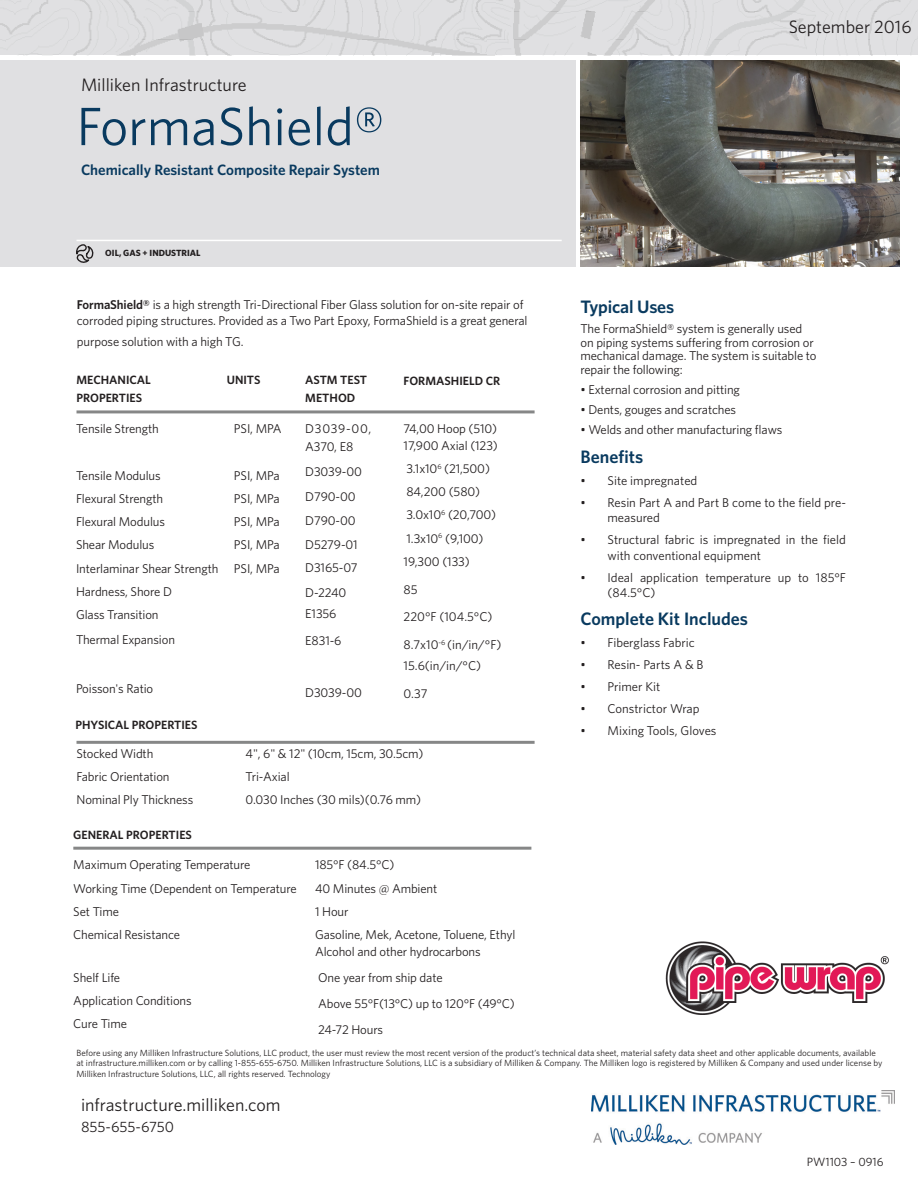
<style>
.page{position:relative;width:918px;height:1188px;background:#fff}
.page>*{position:absolute;margin:0;border:0;box-sizing:border-box;transform-origin:0 0}
.t1{font:54px "Whitney";color:#093a5f}
.t2{font:18px "Whitney";color:#231f20}
.t3{font:600 18px "Whitney";color:#093a5f}
.t4{font:600 15px "Whitney";color:#093a5f}
.t5{font:15px "Whitney";color:#231f20}
.t6{font:12.75px/16.5px "Whitney";letter-spacing:-.01em;color:#231f20}
.t7{font:12.75px/18px "Whitney";letter-spacing:.05em;color:#231f20}
.t8{font:600 12px "Whitney";color:#231f20}
.t9{font:12px "Whitney";color:#231f20}
.t10{font:9px/10.8px "Whitney";color:#231f20}
.t11{font:700 9px "Whitney";color:#231f20}
.s1{font-weight:600}
</style>
<div class="page">
<img style="left:0;top:0;width:918px;height:55px">
<div style="left:0;top:60px;width:576px;height:207px;background:#e0e0e2"></div>
<hr style="left:76px;top:240px;width:486px;height:1px;background:#fff">
<img style="left:580px;top:60px;width:320px;height:207px">
<svg style="left:76px;top:244px;width:18px;height:19px"></svg>
<img style="left:592px;top:1090px;width:302px;height:54px">
<img style="left:665px;top:941px;width:224px;height:74px">
<hr style="left:76px;top:410px;width:459px;height:3px;background:#5e6060">
<hr style="left:76px;top:741px;width:459px;height:3px;background:#5e6060">
<hr style="left:73px;top:847px;width:458px;height:3px;background:#5e6060">
<p class="t2" style="left:81px;top:73px;width:167px">Milliken Infrastructure</p>
<p class="t1" style="left:76px;top:90px;width:309px">FormaShield®</p>
<p class="t4" style="left:81px;top:160px;width:300px">Chemically Resistant Composite Repair System</p>
<p class="t11" style="left:105px;top:247px;width:97px">OIL, GAS + INDUSTRIAL</p>
<p class="t6" style="left:77px;top:296px;width:452px"><span class="s1">FormaShield®</span> is a high strength Tri-Directional Fiber Glass solution for on-site repair of corroded piping structures. Provided as a Two Part Epoxy, FormaShield is a great general</p>
<p class="t6" style="left:77px;top:333px;width:168px">purpose solution with a high TG.</p>
<p class="t8" style="left:76px;top:372px;width:76px">MECHANICAL</p>
<p class="t8" style="left:76px;top:390px;width:67px">PROPERTIES</p>
<p class="t6" style="left:76px;top:420px;width:84px">Tensile Strength</p>
<p class="t6" style="left:76px;top:467px;width:86px">Tensile Modulus</p>
<p class="t6" style="left:76px;top:490px;width:89px">Flexural Strength</p>
<p class="t6" style="left:76px;top:513px;width:91px">Flexural Modulus</p>
<p class="t6" style="left:76px;top:536px;width:80px">Shear Modulus</p>
<p class="t6" style="left:76px;top:560px;width:144px">Interlaminar Shear Strength</p>
<p class="t6" style="left:76px;top:583px;width:97px">Hardness, Shore D</p>
<p class="t6" style="left:76px;top:606px;width:84px">Glass Transition</p>
<p class="t6" style="left:76px;top:631px;width:100px">Thermal Expansion</p>
<p class="t6" style="left:76px;top:680px;width:79px">Poisson's Ratio</p>
<p class="t8" style="left:75px;top:717px;width:124px">PHYSICAL PROPERTIES</p>
<p class="t6" style="left:76px;top:745px;width:78px">Stocked Width</p>
<p class="t6" style="left:76px;top:768px;width:95px">Fabric Orientation</p>
<p class="t6" style="left:76px;top:791px;width:118px">Nominal Ply Thickness</p>
<p class="t8" style="left:227px;top:372px;width:35px">UNITS</p>
<p class="t8" style="left:305px;top:372px;width:63px">ASTM TEST</p>
<p class="t8" style="left:305px;top:390px;width:52px">METHOD</p>
<p class="t6" style="left:234px;top:420px;width:49px">PSI, MPA</p>
<p class="t6" style="left:234px;top:467px;width:47px">PSI, MPa</p>
<p class="t6" style="left:234px;top:490px;width:47px">PSI, MPa</p>
<p class="t6" style="left:234px;top:513px;width:47px">PSI, MPa</p>
<p class="t6" style="left:234px;top:536px;width:47px">PSI, MPa</p>
<p class="t6" style="left:234px;top:560px;width:47px">PSI, MPa</p>
<p class="t7" style="left:305px;top:419px;width:68px">D3039-00,<br>A370, E8</p>
<p class="t6" style="left:305px;top:463px;width:58px">D3039-00</p>
<p class="t6" style="left:305px;top:488px;width:52px">D790-00</p>
<p class="t6" style="left:305px;top:512px;width:52px">D790-00</p>
<p class="t6" style="left:305px;top:536px;width:54px">D5279-01</p>
<p class="t6" style="left:305px;top:559px;width:54px">D3165-07</p>
<p class="t6" style="left:305px;top:584px;width:43px">D-2240</p>
<p class="t6" style="left:305px;top:605px;width:33px">E1356</p>
<p class="t6" style="left:305px;top:632px;width:38px">E831-6</p>
<p class="t6" style="left:305px;top:684px;width:58px">D3039-00</p>
<p class="t8" style="left:404px;top:373px;width:98px">FORMASHIELD CR</p>
<p class="t6" style="left:404px;top:420px;width:96px">74,00 Hoop (510)<br>17,900 Axial (123)</p>
<p class="t6" style="left:406px;top:460px;width:85px">3.1x10<sup>6</sup> (21,500)</p>
<p class="t6" style="left:406px;top:483px;width:75px">84,200 (580)</p>
<p class="t6" style="left:406px;top:506px;width:91px">3.0x10<sup>6</sup> (20,700)</p>
<p class="t6" style="left:406px;top:530px;width:79px">1.3x10<sup>6</sup> (9,100)</p>
<p class="t6" style="left:404px;top:553px;width:68px">19,300 (133)</p>
<p class="t6" style="left:404px;top:581px;width:16px">85</p>
<p class="t6" style="left:404px;top:608px;width:90px">220°F (104.5°C)</p>
<p class="t6" style="left:404px;top:634px;width:99px;line-height:21px">8.7x10<sup>-6</sup> (in/in/°F)<br>15.6(in/in/°C)</p>
<p class="t6" style="left:404px;top:685px;width:25px">0.37</p>
<p class="t6" style="left:246px;top:745px;width:179px">4", 6" &amp; 12" (10cm, 15cm, 30.5cm)</p>
<p class="t6" style="left:246px;top:768px;width:46px">Tri-Axial</p>
<p class="t6" style="left:246px;top:791px;width:177px">0.030 Inches (30 mils)(0.76 mm)</p>
<p class="t8" style="left:73px;top:827px;width:120px">GENERAL PROPERTIES</p>
<p class="t6" style="left:73px;top:856px;width:179px">Maximum Operating Temperature</p>
<p class="t6" style="left:73px;top:880px;width:225px">Working Time (Dependent on Temperature</p>
<p class="t6" style="left:73px;top:903px;width:47px">Set Time</p>
<p class="t6" style="left:73px;top:926px;width:108px">Chemical Resistance</p>
<p class="t6" style="left:73px;top:969px;width:48px">Shelf Life</p>
<p class="t6" style="left:73px;top:992px;width:120px">Application Conditions</p>
<p class="t6" style="left:73px;top:1015px;width:55px">Cure Time</p>
<p class="t6" style="left:315px;top:856px;width:81px">185°F (84.5°C)</p>
<p class="t6" style="left:315px;top:880px;width:124px">40 Minutes @ Ambient</p>
<p class="t6" style="left:315px;top:903px;width:35px">1 Hour</p>
<p class="t6" style="left:315px;top:926px;width:202px">Gasoline, Mek, Acetone, Toluene, Ethyl<br>Alcohol and other hydrocarbons</p>
<p class="t6" style="left:318px;top:969px;width:126px">One year from ship date</p>
<p class="t6" style="left:318px;top:995px;width:198px">Above 55°F(13°C) up to 120°F (49°C)</p>
<p class="t6" style="left:318px;top:1021px;width:66px">24-72 Hours</p>
<p class="t2" style="left:789px;top:15px;width:124px">September 2016</p>
<p class="t3" style="left:580px;top:295px;width:95px">Typical Uses</p>
<p class="t6" style="left:580px;top:322px;width:238px;line-height:13.5px">The FormaShield® system is generally used on piping systems suffering from corrosion or mechanical damage. The system is suitable to repair the following:</p>
<p class="t6" style="left:580px;top:381px;width:161px">• External corrosion and pitting</p>
<p class="t6" style="left:580px;top:401px;width:157px">• Dents, gouges and scratches</p>
<p class="t6" style="left:580px;top:421px;width:203px">• Welds and other manufacturing flaws</p>
<p class="t3" style="left:580px;top:445px;width:64px">Benefits</p>
<p class="t6" style="left:580px;top:472px;width:118px">• Site impregnated</p>
<p class="t6" style="left:608px;top:494px;width:240px;line-height:15.3px;text-indent:-27px">• Resin Part A and Part B come to the field pre&shy;measured</p>
<p class="t6" style="left:608px;top:532px;width:240px;line-height:15.3px;text-indent:-27px">• Structural fabric is impregnated in the field with conventional equipment</p>
<p class="t6" style="left:608px;top:569px;width:240px;line-height:15.3px;text-indent:-27px">• Ideal application temperature up to 185°F (84.5°C)</p>
<p class="t3" style="left:580px;top:607px;width:169px">Complete Kit Includes</p>
<p class="t6" style="left:580px;top:634px;width:116px">• Fiberglass Fabric</p>
<p class="t6" style="left:580px;top:656px;width:125px">• Resin- Parts A &amp; B</p>
<p class="t6" style="left:580px;top:678px;width:81px">• Primer Kit</p>
<p class="t6" style="left:580px;top:700px;width:121px">• Constrictor Wrap</p>
<p class="t6" style="left:580px;top:722px;width:138px">• Mixing Tools, Gloves</p>
<p class="t10" style="left:76px;top:1047px;width:807px">Before using any Milliken Infrastructure Solutions, LLC product, the user must review the most recent version of the product’s technical data sheet, material safety data sheet and other applicable documents, available at infrastructure.milliken.com or by calling 1-855-655-6750. Milliken Infrastructure Solutions, LLC is a subsidiary of Milliken &amp; Company. The Milliken logo is registered by Milliken &amp; Company and used under license by<br>Milliken Infrastructure Solutions, LLC, all rights reserved. Technology</p>
<p class="t2" style="left:81px;top:1093px;width:201px">infrastructure.milliken.com</p>
<p class="t5" style="left:81px;top:1117px;width:94px">855-655-6750</p>
<p class="t9" style="left:807px;top:1154px;width:78px">PW1103 – 0916</p>
</div>
